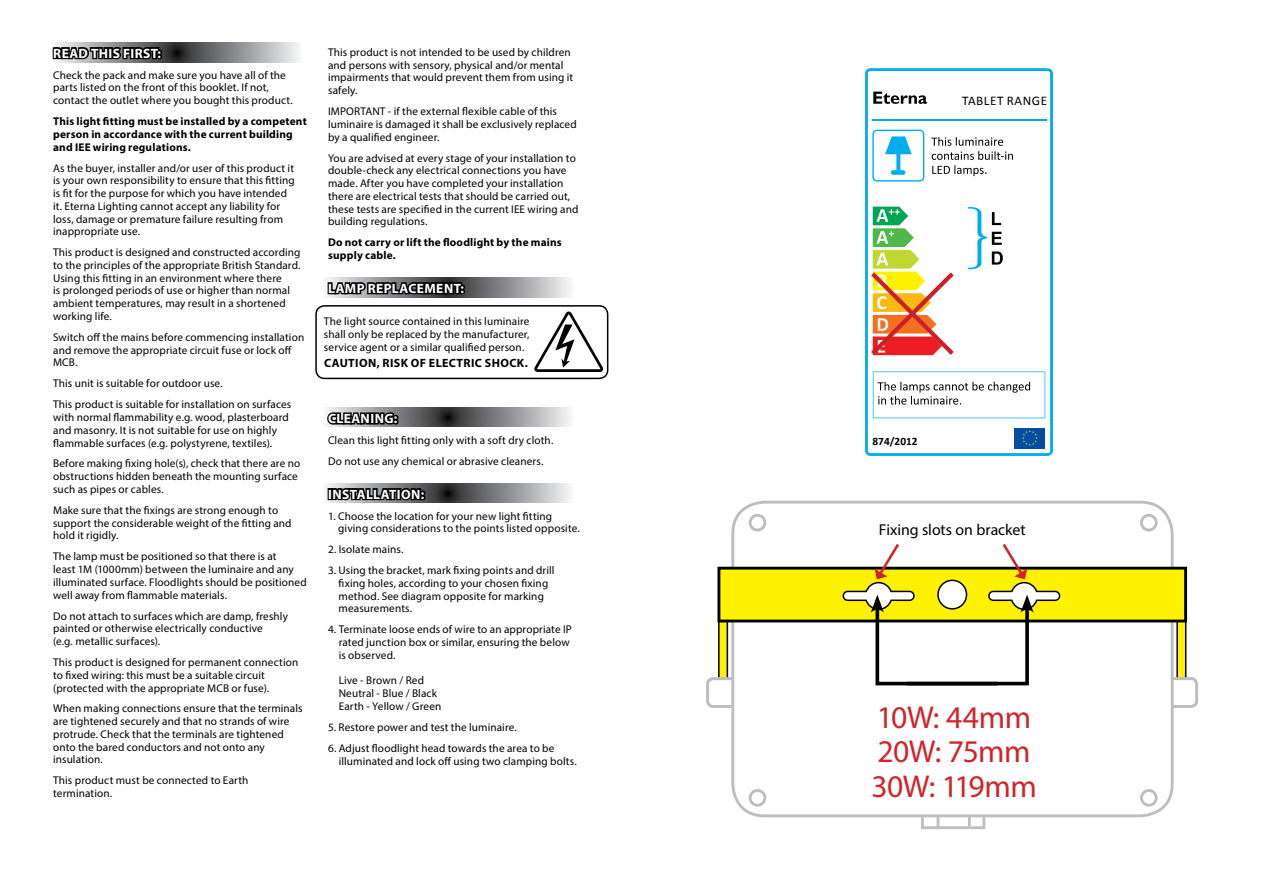
<style>
.page{position:relative;width:1263px;height:893px;background:#fff}
.page>*{position:absolute;margin:0;border:0;box-sizing:border-box;transform-origin:0 0}
.t1{font:31.65px/34.5px "Myriad Pro";letter-spacing:-.015em;color:#d2232a}
.t2{font:15.9px "Myriad Pro";color:#000}
.t3{font:13.65px "Calibri";color:#000}
.t4{font:700 13.5px "Myriad Pro";letter-spacing:.03em;color:#fff}
.t5{font:13.2px "Calibri";letter-spacing:.04em;color:#000}
.t6{font:700 12px "Myriad Pro";letter-spacing:.035em;color:#000}
.t7{font:11.25px/12.8px "Myriad Pro";letter-spacing:.01em;color:#000}
.t8{font:700 11.25px/12.8px "Myriad Pro";letter-spacing:.015em;color:#000}
.t9{font:700 11.25px "Calibri";color:#000}
</style>
<div class="page">
<svg style="left:55px;top:43px;width:244px;height:19px;background:#848587"></svg>
<svg style="left:465px;top:278px;width:105px;height:19px;background:#9c9ea0"></svg>
<svg style="left:398px;top:407px;width:172px;height:20px;background:#7c7e80"></svg>
<svg style="left:326px;top:483px;width:244px;height:20px;background:#828385"></svg>
<svg style="left:52px;top:42px;width:110px;height:19px;background:#434445"></svg>
<svg style="left:326px;top:277px;width:139px;height:21px;background:#424344"></svg>
<svg style="left:326px;top:407px;width:72px;height:20px"></svg>
<div style="left:328px;top:488px;width:5px;height:12px;border:3px solid #000"></div>
<svg style="left:330px;top:483px;width:95px;height:20px;background:#474849"></svg>
<svg style="left:865px;top:68px;width:188px;height:388px"></svg>
<hr style="left:872px;top:119px;width:174px;height:1px;background:#00aeef">
<svg style="left:968px;top:207px;width:35px;height:62px"></svg>
<div style="left:1014px;top:428px;width:31px;height:20px;background:#034ea2"></div>
<svg style="left:1022px;top:430px;width:16px;height:16px"></svg>
<svg style="left:871px;top:207px;width:83px;height:148px"></svg>
<svg style="left:931px;top:137px;width:82px;height:39px"></svg>
<svg style="left:873px;top:371px;width:172px;height:47px"></svg>
<svg style="left:872px;top:130px;width:52px;height:52px"></svg>
<div style="left:891px;top:170px;width:14px;height:5px;background:#00aeef;border-radius:2px"></div>
<svg style="left:873px;top:92px;width:54px;height:12px"></svg>
<div style="left:931px;top:82px;width:116px;height:35px;background:#fff"></div>
<div style="left:719px;top:568px;width:8px;height:131px;background:#fff200"></div>
<div style="left:718px;top:567px;width:10px;height:133px;border:2px solid #000"></div>
<div style="left:1177px;top:568px;width:9px;height:131px;background:#fff200"></div>
<div style="left:1176px;top:567px;width:10px;height:133px;border:2px solid #000"></div>
<div style="left:708px;top:679px;width:33px;height:27px;background:#fff;border-radius:6px"></div>
<div style="left:706px;top:677px;width:37px;height:31px;border:3px solid #bcbec0;border-radius:6px"></div>
<div style="left:1163px;top:679px;width:33px;height:27px;background:#fff;border-radius:6px"></div>
<div style="left:1161px;top:677px;width:37px;height:31px;border:3px solid #bcbec0;border-radius:6px"></div>
<div style="left:921px;top:813px;width:64px;height:16px;background:#fff;border:3px solid #bcbec0"></div>
<svg style="left:968px;top:817px;width:3px;height:9px"></svg>
<svg style="left:936px;top:817px;width:3px;height:10px"></svg>
<div style="left:733px;top:502px;width:439px;height:314px;background:#fff;border-radius:32px"></div>
<div style="left:731px;top:501px;width:442px;height:316px;border:3px solid #bcbec0;border-radius:32px"></div>
<div style="left:749px;top:514px;width:17px;height:17px;border:3px solid #bcbec0;border-radius:50%"></div>
<div style="left:749px;top:789px;width:17px;height:18px;border:3px solid #bcbec0;border-radius:50%"></div>
<div style="left:1140px;top:514px;width:18px;height:17px;border:3px solid #bcbec0;border-radius:50%"></div>
<div style="left:1140px;top:789px;width:18px;height:18px;border:3px solid #bcbec0;border-radius:50%"></div>
<div style="left:719px;top:568px;width:466px;height:53px;background:#fff200"></div>
<div style="left:717px;top:567px;width:470px;height:55px;border:3px solid #000"></div>
<svg style="left:842px;top:544px;width:219px;height:142px"></svg>
<svg style="left:534px;top:311px;width:69px;height:61px"></svg>
<div style="left:315px;top:305px;width:293px;height:74px;border:2px solid #000;border-radius:9px"></div>
<p class="t4" style="left:53px;top:44px;width:109px">READ THIS FIRST:</p>
<p class="t7" style="left:53px;top:68px;width:241px">Check the pack and make sure you have all of the parts listed on the front of this booklet. If not, contact the outlet where you bought this product.</p>
<p class="t8" style="left:53px;top:115px;width:255px">This light fitting must be installed by a competent person in accordance with the current building and IEE wiring regulations.</p>
<p class="t7" style="left:53px;top:161px;width:243px">As the buyer, installer and/or user of this product it is your own responsibility to ensure that this fitting is fit for the purpose for which you have intended it. Eterna Lighting cannot accept any liability for loss, damage or premature failure resulting from inappropriate use.</p>
<p class="t7" style="left:53px;top:246px;width:249px">This product is designed and constructed according to the principles of the appropriate British Standard.<br>Using this fitting in an environment where there<br>is prolonged periods of use or higher than normal ambient temperatures, may result in a shortened working life.</p>
<p class="t7" style="left:53px;top:331px;width:253px">Switch off the mains before commencing installation and remove the appropriate circuit fuse or lock off<br>MCB.</p>
<p class="t7" style="left:53px;top:373px;width:240px;line-height:21px">This unit is suitable for outdoor use.<br>This product is suitable for installation on surfaces</p>
<p class="t7" style="left:53px;top:411px;width:237px">with normal flammability e.g. wood, plasterboard and masonry. It is not suitable for use on highly flammable surfaces (e.g. polystyrene, textiles).</p>
<p class="t7" style="left:53px;top:457px;width:249px">Before making fixing hole(s), check that there are no obstructions hidden beneath the mounting surface such as pipes or cables.</p>
<p class="t7" style="left:53px;top:504px;width:240px">Make sure that the fixings are strong enough to support the considerable weight of the fitting and hold it rigidly.</p>
<p class="t7" style="left:53px;top:550px;width:255px">The lamp must be positioned so that there is at<br>least 1M (1000mm) between the luminaire and any illuminated surface. Floodlights should be positioned well away from flammable materials.</p>
<p class="t7" style="left:53px;top:609px;width:236px">Do not attach to surfaces which are damp, freshly painted or otherwise electrically conductive<br>(e.g. metallic surfaces).</p>
<p class="t7" style="left:53px;top:656px;width:247px">This product is designed for permanent connection to fixed wiring: this must be a suitable circuit (protected with the appropriate MCB or fuse).</p>
<p class="t7" style="left:53px;top:702px;width:251px">When making connections ensure that the terminals are tightened securely and that no strands of wire protrude. Check that the terminals are tightened onto the bared conductors and not onto any insulation.</p>
<p class="t7" style="left:53px;top:774px;width:197px">This product must be connected to Earth termination.</p>
<p class="t7" style="left:328px;top:46px;width:247px">This product is not intended to be used by children and persons with sensory, physical and/or mental impairments that would prevent them from using it safely.</p>
<p class="t7" style="left:328px;top:105px;width:250px">IMPORTANT - if the external flexible cable of this luminaire is damaged it shall be exclusively replaced by a qualified engineer.</p>
<p class="t7" style="left:328px;top:151px;width:252px">You are advised at every stage of your installation to double-check any electrical connections you have made. After you have completed your installation there are electrical tests that should be carried out, these tests are specified in the current IEE wiring and building regulations.</p>
<p class="t8" style="left:328px;top:236px;width:235px">Do not carry or lift the floodlight by the mains supply cable.</p>
<p class="t4" style="left:328px;top:279px;width:137px">LAMP REPLACEMENT:</p>
<p class="t7" style="left:324px;top:315px;width:207px;text-align:justify">The light source contained in this luminaire shall only be replaced by the manufacturer, service agent or a similar qualified person.</p>
<p class="t6" style="left:324px;top:355px;width:205px">CAUTION, RISK OF ELECTRIC SHOCK.</p>
<p class="t4" style="left:328px;top:410px;width:71px">CLEANING:</p>
<p class="t7" style="left:328px;top:430px;width:227px;line-height:21px">Clean this light fitting only with a soft dry cloth.<br>Do not use any chemical or abrasive cleaners.</p>
<p class="t4" style="left:328px;top:485px;width:98px">INSTALLATION:</p>
<p class="t7" style="left:338px;top:509px;width:243px;text-indent:-10px">1. Choose the location for your new light fitting giving considerations to the points listed opposite.</p>
<p class="t7" style="left:328px;top:543px;width:77px">2. Isolate mains.</p>
<p class="t7" style="left:339px;top:564px;width:217px;text-indent:-11px">3. Using the bracket, mark fixing points and drill fixing holes, according to your chosen fixing method. See diagram opposite for marking measurements.</p>
<p class="t7" style="left:339px;top:623px;width:235px;text-indent:-11px">4. Terminate loose ends of wire to an appropriate IP rated junction box or similar, ensuring the below is observed.</p>
<p class="t7" style="left:339px;top:674px;width:104px">Live - Brown / Red<br>Neutral - Blue / Black<br>Earth - Yellow / Green</p>
<p class="t7" style="left:328px;top:720px;width:190px">5. Restore power and test the luminaire.</p>
<p class="t7" style="left:339px;top:741px;width:240px;text-indent:-11px">6. Adjust floodlight head towards the area to be illuminated and lock off using two clamping bolts.</p>
<p class="t3" style="left:982px;top:91px;width:64px">MODELNO.</p>
<p class="t5" style="left:962px;top:92px;width:86px">TABLET RANGE</p>
<p class="t9" style="left:872px;top:434px;width:46px">874/2012</p>
<h2 class="t2" style="left:879px;top:520px;width:148px">Fixing slots on bracket</h2>
<h1 class="t1" style="left:871px;top:699px;width:167px">10W: 44mm<br>20W: 75mm<br>30W: 119mm</h1>
</div>
